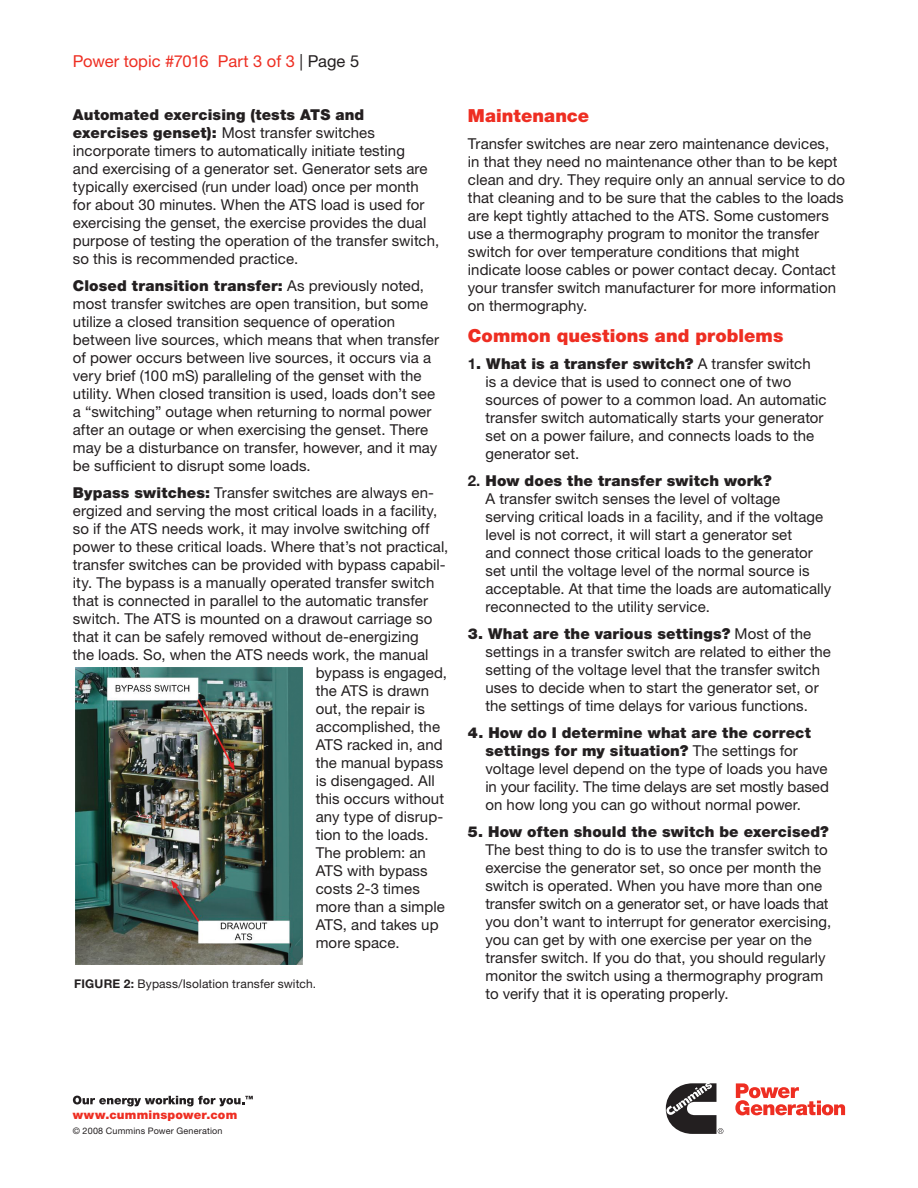
<style>
.page{position:relative;width:918px;height:1188px;background:#fff}
.page>*{position:absolute;margin:0;border:0;box-sizing:border-box;transform-origin:0 0}
.Subhead_-_red{font:900 18px "Helvetica Neue LT";letter-spacing:.005em;color:#ee2e22}
.White_Paper_Topic{font:16.5px "Helvetica Neue LT";letter-spacing:-.01em;color:#ee2e22}
.Body_Copy{font:15px/18px "Helvetica Neue LT";letter-spacing:.005em;color:#231f20}
.Numbered_Body_Copy{font:15px/18px "Helvetica Neue LT";letter-spacing:.005em;color:#231f20}
.Chart_Description{font:12px "Helvetica Neue LT";letter-spacing:.015em;color:#231f20}
.t1{font:900 12px "Helvetica Neue LT";letter-spacing:.02em;color:#ee2e22}
.t2{font:9px "Helvetica Neue LT";letter-spacing:.02em;color:#231f20}
.s1{color:#231f20}
.s2{font-weight:900}
.s3{font-weight:700}
</style>
<div class="page">
<svg style="left:73px;top:1096px;width:180px;height:10px"></svg>
<svg style="left:735px;top:1083px;width:110px;height:32px"></svg>
<svg style="left:666px;top:1083px;width:57px;height:51px"></svg>
<img style="left:75px;top:667px;width:227px;height:298px">
<p class="White_Paper_Topic" style="left:73px;top:51px;width:288px">Power topic #7016 Part 3 of 3 <span class="s1">| Page 5</span></p>
<p class="Body_Copy" style="left:73px;top:105px;width:368px"><span class="s2">Automated exercising (tests ATS and exercises genset):</span> Most transfer switches incorporate timers to automatically initiate testing<br>and exercising of a generator set. Generator sets are typically exercised (run under load) once per month for about 30 minutes. When the ATS load is used for exercising the genset, the exercise provides the dual purpose of testing the operation of the transfer switch, so this is recommended practice.</p>
<p class="Body_Copy" style="left:73px;top:276px;width:368px"><span class="s2">Closed transition transfer:</span> As previously noted, most transfer switches are open transition, but some utilize a closed transition sequence of operation between live sources, which means that when transfer of power occurs between live sources, it occurs via a very brief (100 mS) paralleling of the genset with the utility. When closed transition is used, loads don’t see a “switching” outage when returning to normal power after an outage or when exercising the genset. There may be a disturbance on transfer, however, and it may be sufficient to disrupt some loads.</p>
<p class="Body_Copy" style="left:73px;top:483px;width:363px"><span class="s2">Bypass switches:</span> Transfer switches are always en-</p>
<p class="Body_Copy" style="left:73px;top:501px;width:366px">ergized and serving the most critical loads in a facility,</p>
<p class="Body_Copy" style="left:73px;top:519px;width:358px">so if the ATS needs work, it may involve switching off</p>
<p class="Body_Copy" style="left:73px;top:537px;width:377px">power to these critical loads. Where that’s not practical,</p>
<p class="Body_Copy" style="left:73px;top:555px;width:374px">transfer switches can be provided with bypass capabil-</p>
<p class="Body_Copy" style="left:73px;top:573px;width:363px">ity. The bypass is a manually operated transfer switch</p>
<p class="Body_Copy" style="left:73px;top:591px;width:357px">that is connected in parallel to the automatic transfer</p>
<p class="Body_Copy" style="left:73px;top:609px;width:361px">switch. The ATS is mounted on a drawout carriage so</p>
<p class="Body_Copy" style="left:73px;top:627px;width:347px">that it can be safely removed without de-energizing</p>
<p class="Body_Copy" style="left:73px;top:645px;width:357px">the loads. So, when the ATS needs work, the manual</p>
<p class="Body_Copy" style="left:316px;top:663px;width:133px">bypass is engaged,</p>
<p class="Body_Copy" style="left:316px;top:681px;width:115px">the ATS is drawn</p>
<p class="Body_Copy" style="left:316px;top:699px;width:111px">out, the repair is</p>
<p class="Body_Copy" style="left:316px;top:717px;width:126px">accomplished, the</p>
<p class="Body_Copy" style="left:316px;top:735px;width:128px">ATS racked in, and</p>
<p class="Body_Copy" style="left:316px;top:753px;width:129px">the manual bypass</p>
<p class="Body_Copy" style="left:316px;top:771px;width:121px">is disengaged. All</p>
<p class="Body_Copy" style="left:316px;top:789px;width:130px">this occurs without</p>
<p class="Body_Copy" style="left:316px;top:807px;width:129px">any type of disrup-</p>
<p class="Body_Copy" style="left:316px;top:825px;width:114px">tion to the loads.</p>
<p class="Body_Copy" style="left:316px;top:843px;width:112px">The problem: an</p>
<p class="Body_Copy" style="left:316px;top:861px;width:113px">ATS with bypass</p>
<p class="Body_Copy" style="left:316px;top:879px;width:106px">costs 2-3 times</p>
<p class="Body_Copy" style="left:316px;top:897px;width:131px">more than a simple</p>
<p class="Body_Copy" style="left:316px;top:915px;width:124px">ATS, and takes up</p>
<p class="Body_Copy" style="left:316px;top:933px;width:85px">more space.</p>
<p class="Chart_Description" style="left:74px;top:977px;width:243px"><span class="s3">FIGURE 2:</span> Bypass/Isolation transfer switch.</p>
<p class="Subhead_-_red" style="left:468px;top:105px;width:123px">Maintenance</p>
<p class="Body_Copy" style="left:468px;top:134px;width:379px">Transfer switches are near zero maintenance devices,<br>in that they need no maintenance other than to be kept clean and dry. They require only an annual service to do that cleaning and to be sure that the cables to the loads are kept tightly attached to the ATS. Some customers use a thermography program to monitor the transfer switch for over temperature conditions that might indicate loose cables or power contact decay. Contact your transfer switch manufacturer for more information on thermography.</p>
<p class="Subhead_-_red" style="left:468px;top:325px;width:317px">Common questions and problems</p>
<p class="Numbered_Body_Copy" style="left:485px;top:355px;width:343px;text-indent:-17px"><span class="s3">1</span><span class="s2">. What is a transfer switch?</span> A transfer switch<br>is a device that is used to connect one of two sources of power to a common load. An automatic transfer switch automatically starts your generator set on a power failure, and connects loads to the generator set.</p>
<p class="Numbered_Body_Copy" style="left:485px;top:472px;width:348px;text-indent:-17px"><span class="s3">2.</span> <span class="s2">How does the transfer switch work?<br></span>A transfer switch senses the level of voltage serving critical loads in a facility, and if the voltage level is not correct, it will start a generator set<br>and connect those critical loads to the generator set until the voltage level of the normal source is acceptable. At that time the loads are automatically reconnected to the utility service.</p>
<p class="Numbered_Body_Copy" style="left:485px;top:625px;width:347px;text-indent:-17px"><span class="s2">3. What are the various settings?</span> Most of the settings in a transfer switch are related to either the setting of the voltage level that the transfer switch uses to decide when to start the generator set, or the settings of time delays for various functions.</p>
<p class="Numbered_Body_Copy" style="left:485px;top:724px;width:345px;text-indent:-17px"><span class="s2">4. How do I determine what are the correct settings for my situation?</span> The settings for voltage level depend on the type of loads you have in your facility. The time delays are set mostly based on how long you can go without normal power.</p>
<p class="Numbered_Body_Copy" style="left:485px;top:823px;width:347px;text-indent:-17px"><span class="s2">5. How often should the switch be exercised?<br></span>The best thing to do is to use the transfer switch to exercise the generator set, so once per month the switch is operated. When you have more than one transfer switch on a generator set, or have loads that you don’t want to interrupt for generator exercising, you can get by with one exercise per year on the transfer switch. If you do that, you should regularly monitor the switch using a thermography program to verify that it is operating properly.</p>
<p class="t1" style="left:73px;top:1107px;width:166px">www.cumminspower.com</p>
<p class="t2" style="left:73px;top:1125px;width:151px">© 2008 Cummins Power Generation</p>
</div>
